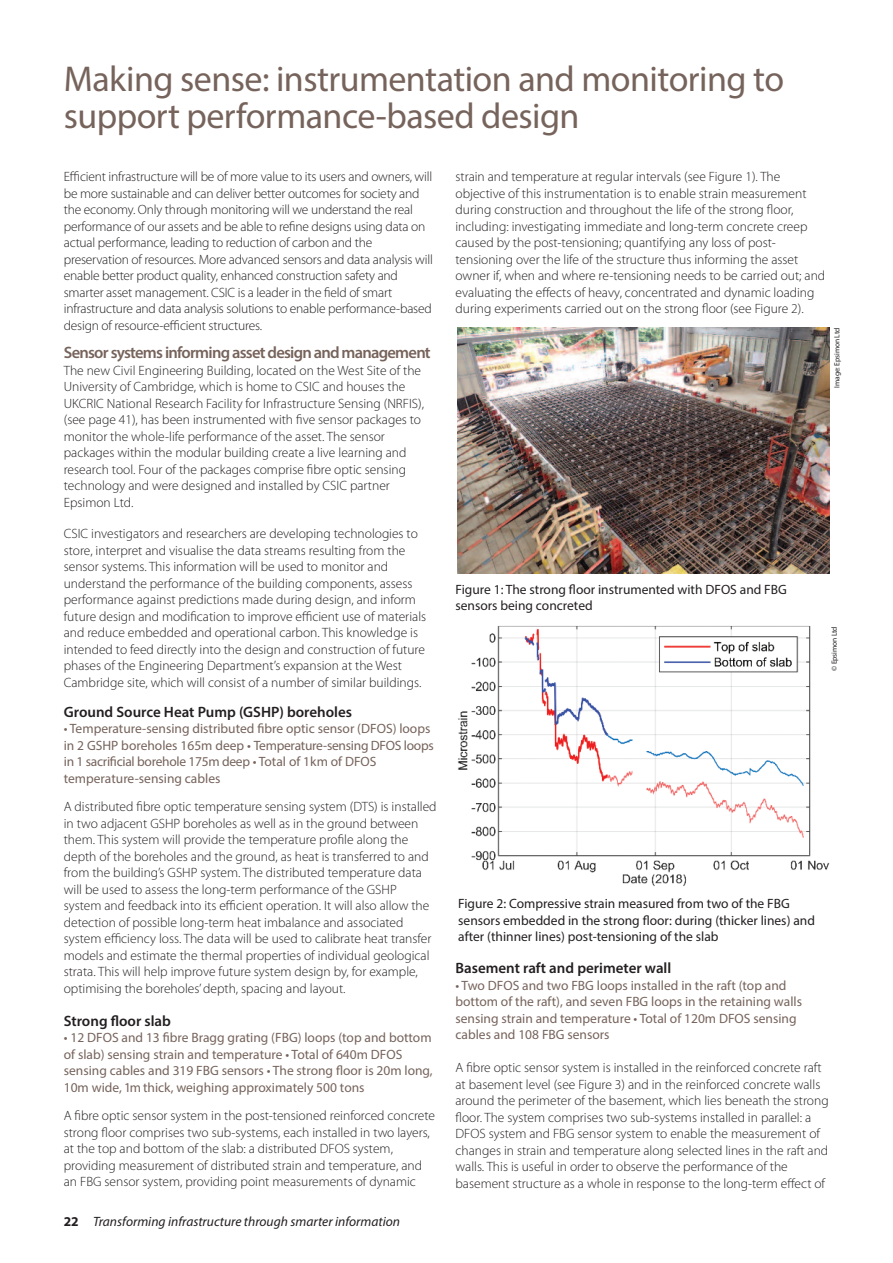
<style>
.page{position:relative;width:893px;height:1263px;background:#fff}
.page>*{position:absolute;margin:0;border:0;box-sizing:border-box;transform-origin:0 0}
.t1{font:36px/37.5px "Myriad Pro";letter-spacing:-.015em;color:#76635b}
.t2{font:600 16.5px "Myriad Pro";letter-spacing:-.045em;color:#76635b}
.t3{font:600 15px "Myriad Pro";color:#231f20}
.t4{font:300 13.5px/16.5px "Myriad Pro";color:#231f20}
.t5{font:13.5px/16.5px "Myriad Pro";color:#76635b}
.t6{font:13.5px/16.5px "Myriad Pro";color:#231f20}
.t7{font:italic 13.5px "Myriad Pro";color:#231f20}
.t8{font:7.5px "Myriad Pro";letter-spacing:-.015em;color:#231f20}
.s1{font-weight:700;font-style:normal}
</style>
<div class="page">
<img style="left:457px;top:328px;width:372px;height:246px">
<img style="left:458px;top:626px;width:372px;height:260px">
<h1 class="t1" style="left:64px;top:63px;width:722px">Making sense: instrumentation and monitoring to support performance-based design</h1>
<p class="t4" style="left:64px;top:169px;width:371px">Efficient infrastructure will be of more value to its users and owners, will be more sustainable and can deliver better outcomes for society and the economy. Only through monitoring will we understand the real performance of our assets and be able to refine designs using data on actual performance, leading to reduction of carbon and the preservation of resources. More advanced sensors and data analysis will enable better product quality, enhanced construction safety and smarter asset management. CSIC is a leader in the field of smart infrastructure and data analysis solutions to enable performance-based design of resource-efficient structures.</p>
<p class="t2" style="left:64px;top:346px;width:368px">Sensor systems informing asset design and management</p>
<p class="t4" style="left:64px;top:363px;width:362px">The new Civil Engineering Building, located on the West Site of the University of Cambridge, which is home to CSIC and houses the UKCRIC National Research Facility for Infrastructure Sensing (NRFIS), (see page 41), has been instrumented with five sensor packages to monitor the whole-life performance of the asset. The sensor packages within the modular building create a live learning and research tool. Four of the packages comprise fibre optic sensing technology and were designed and installed by CSIC partner Epsimon Ltd.</p>
<p class="t4" style="left:64px;top:526px;width:364px">CSIC investigators and researchers are developing technologies to store, interpret and visualise the data streams resulting from the sensor systems. This information will be used to monitor and understand the performance of the building components, assess performance against predictions made during design, and inform future design and modification to improve efficient use of materials and reduce embedded and operational carbon. This knowledge is intended to feed directly into the design and construction of future phases of the Engineering Department’s expansion at the West Cambridge site, which will consist of a number of similar buildings.</p>
<p class="t3" style="left:64px;top:706px;width:290px">Ground Source Heat Pump (GSHP) boreholes</p>
<p class="t5" style="left:64px;top:721px;width:372px">• Temperature-sensing distributed fibre optic sensor (DFOS) loops in 2 GSHP boreholes 165m deep • Temperature-sensing DFOS loops in 1 sacrificial borehole 175m deep • Total of 1km of DFOS temperature-sensing cables</p>
<p class="t4" style="left:64px;top:799px;width:374px">A distributed fibre optic temperature sensing system (DTS) is installed in two adjacent GSHP boreholes as well as in the ground between them. This system will provide the temperature profile along the depth of the boreholes and the ground, as heat is transferred to and from the building’s GSHP system. The distributed temperature data will be used to assess the long-term performance of the GSHP system and feedback into its efficient operation. It will also allow the detection of possible long-term heat imbalance and associated system efficiency loss. The data will be used to calibrate heat transfer models and estimate the thermal properties of individual geological strata. This will help improve future system design by, for example, optimising the boreholes’depth, spacing and layout.</p>
<p class="t3" style="left:64px;top:1015px;width:109px">Strong floor slab</p>
<p class="t5" style="left:64px;top:1030px;width:370px">• 12 DFOS and 13 fibre Bragg grating (FBG) loops (top and bottom of slab) sensing strain and temperature • Total of 640m DFOS sensing cables and 319 FBG sensors • The strong floor is 20m long, 10m wide, 1mthick, weighing approximately 500 tons</p>
<p class="t4" style="left:64px;top:1108px;width:373px">A fibre optic sensor system in the post-tensioned reinforced concrete strong floor comprises two sub-systems, each installed in two layers, at the top and bottom of the slab: a distributed DFOS system, providing measurement of distributed strain and temperature, and an FBG sensor system, providing point measurements of dynamic</p>
<p class="t4" style="left:455px;top:169px;width:371px">strain and temperature at regular intervals (see Figure 1). The objective of this instrumentation is to enable strain measurement during construction and throughout the life of the strong floor, including: investigating immediate and long-term concrete creep caused by the post-tensioning; quantifying any loss of post&shy;tensioning over the life of the structure thus informing the asset owner if, when and where re-tensioning needs to be carried out; and evaluating the effects of heavy, concentrated and dynamic loading during experiments carried out on the strong floor (see Figure 2).</p>
<p class="t8" style="left:834px;top:388px;width:61px;rotate:-90deg">Image: Epsimon Ltd</p>
<p class="t6" style="left:455px;top:582px;width:333px">Figure 1: The strong floor instrumented with DFOS and FBG sensors being concreted</p>
<p class="t8" style="left:832px;top:671px;width:46px;rotate:-90deg">© Epsimon Ltd</p>
<p class="t6" style="left:458px;top:897px;width:358px">Figure 2: Compressive strain measured from two of the FBG sensors embedded in the strong floor: during (thicker lines) and after (thinner lines) post-tensioning of the slab</p>
<p class="t3" style="left:455px;top:962px;width:217px">Basement raft and perimeter wall</p>
<p class="t5" style="left:455px;top:978px;width:348px">• Two DFOS and two FBG loops installed in the raft (top and bottom of the raft), and seven FBG loops in the retaining walls sensing strain and temperature • Total of 120m DFOS sensing cables and 108 FBG sensors</p>
<p class="t4" style="left:455px;top:1060px;width:375px">A fibre optic sensor system is installed in the reinforced concrete raft at basement level (see Figure 3) and in the reinforced concrete walls around the perimeter of the basement, which lies beneath the strong floor. The system comprises two sub-systems installed in parallel: a DFOS system and FBG sensor system to enable the measurement of changes in strain and temperature along selected lines in the raft and walls. This is useful in order to observe the performance of the basement structure as a whole in response to the long-term effect of</p>
<p class="t7" style="left:64px;top:1217px;width:338px"><span class="s1">22</span> Transforming infrastructure through smarter information</p>
</div>
